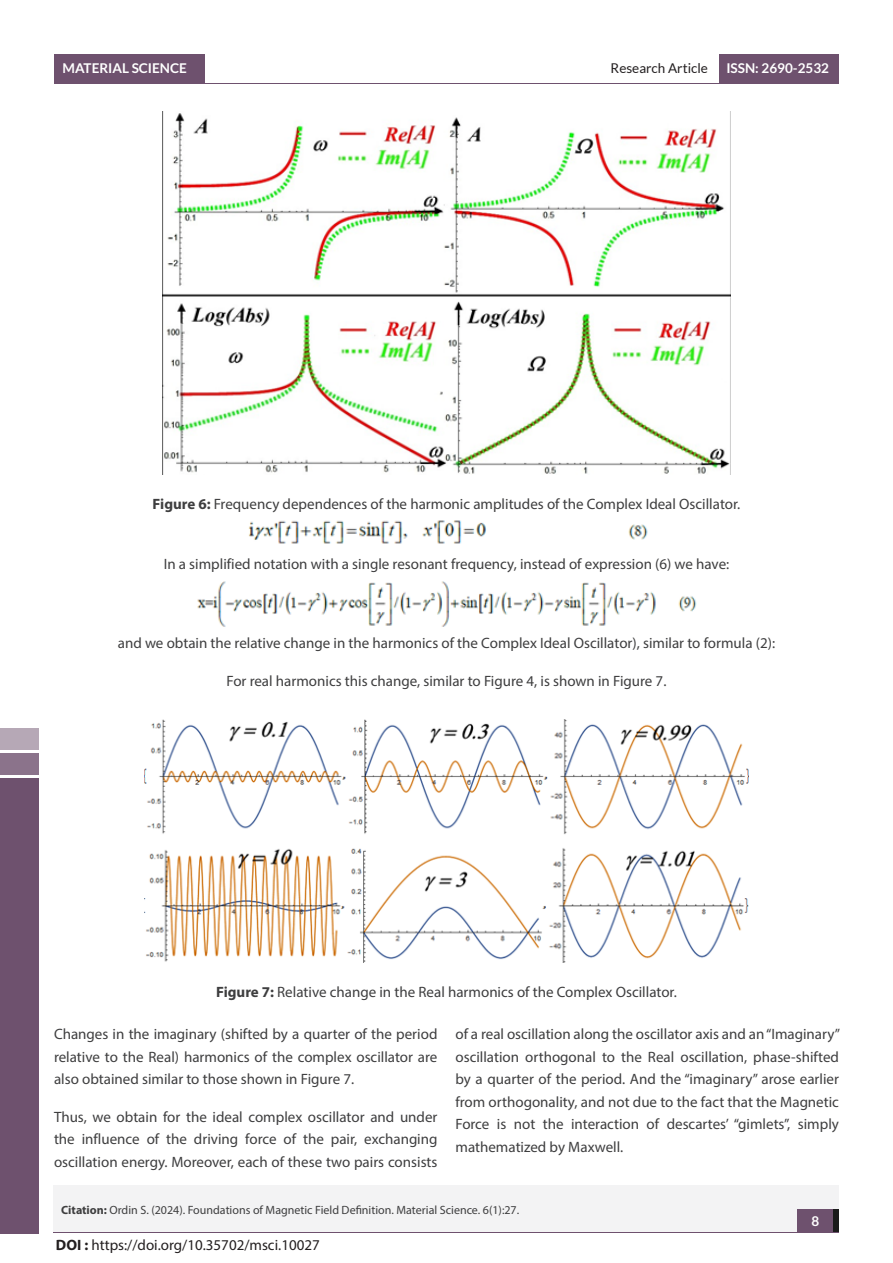
<style>
.page{position:relative;width:893px;height:1263px;background:#fff}
.page>*{position:absolute;margin:0;border:0;box-sizing:border-box;transform-origin:0 0}
.t1{font:15px/22.5px "Myriad Pro";color:#3e3e3f;text-align:justify}
.t2{font:15px "Myriad Pro";color:#231f20}
.t3{font:700 13.5px "Lato";color:#fff}
.t4{font:13.5px "Lato";color:#231f20}
.t5{font:12px "Myriad Pro";color:#3e3e3f}
.s1{font-weight:700}
</style>
<div class="page">
<div style="left:54px;top:54px;width:151px;height:30px;background:#6e516e"></div>
<div style="left:719px;top:54px;width:119px;height:30px;background:#6e516e"></div>
<hr style="left:54px;top:84px;width:785px;height:1px;background:#6e516e">
<div style="left:54px;top:1211px;width:785px;height:22px;background:#f3f3f4"></div>
<div style="left:54px;top:1184px;width:785px;height:47px;background:#f3f3f4"></div>
<div style="left:798px;top:1209px;width:41px;height:22px;background:#1b1b1b"></div>
<div style="left:798px;top:1209px;width:35px;height:22px;background:#6e516e"></div>
<div style="left:0;top:778px;width:38px;height:455px;background:#6e516e"></div>
<div style="left:0;top:753px;width:39px;height:22px;background:#8b738b"></div>
<div style="left:0;top:728px;width:39px;height:21px;background:#b6a8b6"></div>
<img style="left:163px;top:111px;width:568px;height:364px">
<img style="left:249px;top:520px;width:399px;height:24px">
<img style="left:197px;top:582px;width:500px;height:45px">
<img style="left:145px;top:719px;width:604px;height:244px">
<p class="t3" style="left:63px;top:61px;width:126px">MATERIAL SCIENCE</p>
<p class="t4" style="left:611px;top:61px;width:99px">Research Article</p>
<p class="t3" style="left:726px;top:61px;width:104px">ISSN: 2690-2532</p>
<p class="t1" style="left:153px;top:492px;width:589px"><span class="s1">Figure 6:</span> Frequency dependences of the harmonic amplitudes of the Complex Ideal Oscillator.</p>
<p class="t1" style="left:164px;top:552px;width:567px">In a simplified notation with a single resonant frequency, instead of expression (6) we have:</p>
<p class="t1" style="left:118px;top:632px;width:659px">and we obtain the relative change in the harmonics of the Complex Ideal Oscillator), similar to formula (2):</p>
<p class="t1" style="left:227px;top:669px;width:441px">For real harmonics this change, similar to Figure 4, is shown in Figure 7.</p>
<p class="t1" style="left:216px;top:980px;width:462px"><span class="s1">Figure 7:</span> Relative change in the Real harmonics of the Complex Oscillator.</p>
<p class="t1" style="left:54px;top:1023px;width:385px">Changes in the imaginary (shifted by a quarter of the period relative to the Real) harmonics of the complex oscillator are also obtained similar to those shown in Figure 7.</p>
<p class="t1" style="left:54px;top:1105px;width:385px">Thus, we obtain for the ideal complex oscillator and under the influence of the driving force of the pair, exchanging oscillation energy. Moreover, each of these two pairs consists</p>
<p class="t1" style="left:455px;top:1023px;width:386px">of a real oscillation along the oscillator axis and an “Imaginary” oscillation orthogonal to the Real oscillation, phase-shifted by a quarter of the period. And the “imaginary” arose earlier from orthogonality, and not due to the fact that the Magnetic Force is not the interaction of descartes’ “gimlets”, simply mathematized by Maxwell.</p>
<p class="t5" style="left:61px;top:1202px;width:460px"><span class="s1">Citation:</span> Ordin S. (2024). Foundations of Magnetic Field Definition. Material Science. 6(1):27.</p>
<p class="t2" style="left:56px;top:1235px;width:265px"><span class="s1">DOI :</span> https://doi.org/10.35702/msci.10027</p>
<p class="t3" style="left:811px;top:1213px;width:9px">8</p>
</div>
